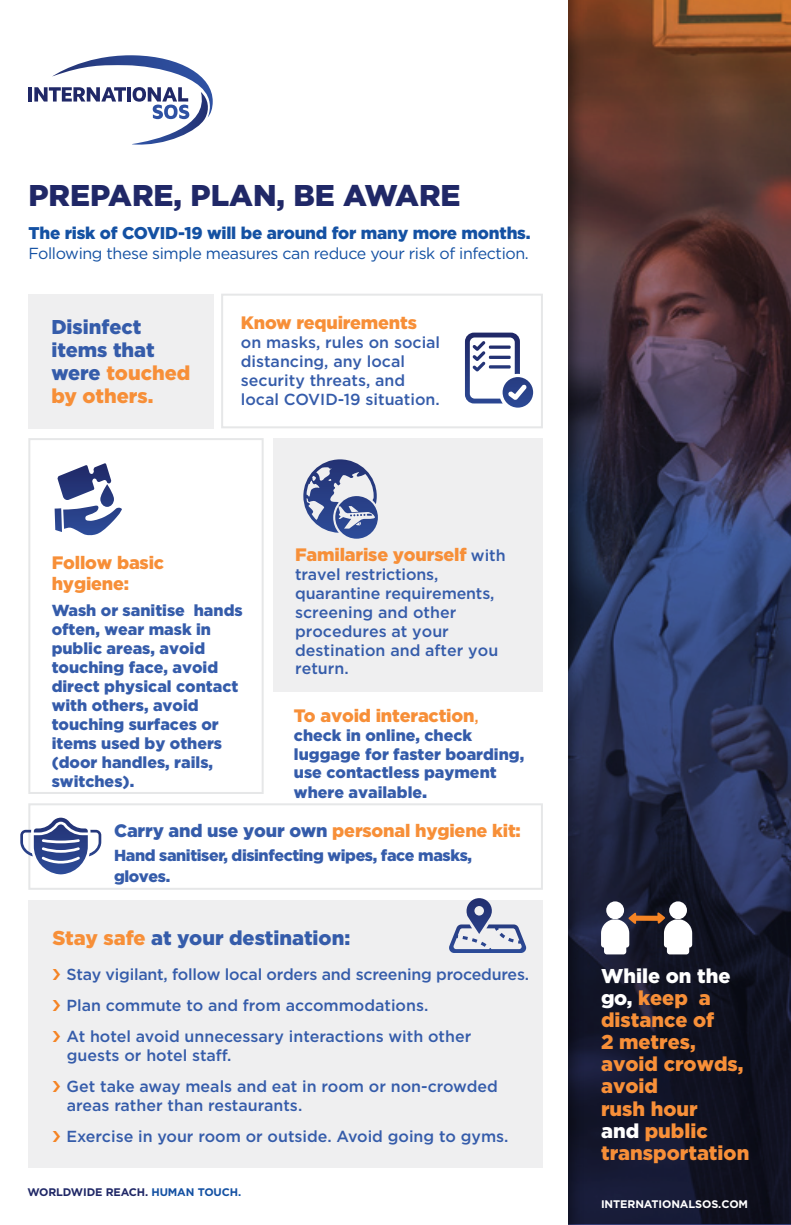
<style>
.page{position:relative;width:791px;height:1225px;background:#fff}
.page>*{position:absolute;margin:0;border:0;box-sizing:border-box;transform-origin:0 0}
.t1{font:900 30px "Gotham";color:#202867}
.t2{font:900 20px/22px "Gotham";color:#f78f38}
.t3{font:900 20px/23px "Gotham";color:#355caa}
.t4{font:900 18px/21.6px "Gotham";letter-spacing:-.01em;color:#f78f38}
.t5{font:900 17px "Gotham";letter-spacing:-.01em;color:#1451a3}
.t6{font:500 16px/18.9px "Gotham";color:#355caa}
.t7{font:900 16px/19px "Gotham";color:#355caa}
.t8{font:16px "Gotham";letter-spacing:-.025em;color:#1451a3}
.t9{font:900 16px/20.9px "Gotham";letter-spacing:-.025em;color:#355caa}
.t10{font:700 11px "Gotham";letter-spacing:-.01em;color:#202867}
.t11{font:700 11px "Gotham";letter-spacing:-.01em;color:#fff}
.s1{color:#f78f38}
.s2{font-weight:500;font-size:16px;color:#355caa}
.s3{font-weight:500;font-size:16px}
.s4{font-size:18px}
.s5{color:#355caa}
.s6{color:#1451a3}
.s7{color:#fff}
</style>
<div class="page">
<svg style="left:585px;top:0;width:206px;height:1225px;background:#362f41"></svg>
<div style="left:0;top:0;width:585px;height:1225px;background:#000;opacity:.4"></div>
<div style="left:0;top:0;width:567px;height:1225px;background:#fff"></div>
<hr style="left:28px;top:87px;width:4px;height:15px;background:#202867">
<svg style="left:34px;top:55px;width:179px;height:90px"></svg>
<div style="left:28px;top:294px;width:186px;height:135px;background:#efeff0"></div>
<div style="left:28px;top:899px;width:515px;height:268px;background:#efeff0"></div>
<div style="left:274px;top:438px;width:269px;height:254px;background:#efeff0"></div>
<div style="left:28px;top:803px;width:515px;height:86px;border:2px solid #e6e7e8"></div>
<div style="left:28px;top:438px;width:236px;height:356px;border:2px solid #e6e7e8"></div>
<svg style="left:55px;top:463px;width:67px;height:72px"></svg>
<svg style="left:20px;top:817px;width:81px;height:57px"></svg>
<svg style="left:448px;top:898px;width:78px;height:55px"></svg>
<svg style="left:601px;top:901px;width:91px;height:53px"></svg>
<svg style="left:303px;top:459px;width:75px;height:80px"></svg>
<div style="left:221px;top:294px;width:322px;height:134px;border:2px solid #e6e7e8"></div>
<svg style="left:465px;top:332px;width:68px;height:75px"></svg>
<h1 class="t1" style="left:28px;top:178px;width:434px">PREPARE, PLAN, BE AWARE</h1>
<p class="t5" style="left:28px;top:223px;width:504px">The risk of COVID-19 will be around for many more months.</p>
<p class="t8" style="left:28px;top:243px;width:502px">Following these simple measures can reduce your risk of infection.</p>
<p class="t3" style="left:51px;top:314px;width:141px">Disinfect items that were <span class="s1">touched by others.</span></p>
<p class="t4" style="left:241px;top:312px;width:178px">Know requirements</p>
<p class="t6" style="left:241px;top:333px;width:201px">on masks, rules on social distancing, any local security threats, and local COVID-19 situation.</p>
<p class="t4" style="left:295px;top:543px;width:212px">Familarise yourself <span class="s2">with</span></p>
<p class="t6" style="left:295px;top:564px;width:205px">travel restrictions, quarantine requirements, screening and other procedures at your destination and after you return.</p>
<p class="t4" style="left:294px;top:704px;width:186px">To avoid interaction<span class="s3">,</span></p>
<p class="t7" style="left:294px;top:726px;width:232px;line-height:18.4px">check in online, check luggage for faster boarding, use contactless payment</p>
<p class="t7" style="left:294px;top:782px;width:135px">where available<span class="s4">.</span></p>
<p class="t4" style="left:52px;top:551px;width:114px">Follow basic hygiene:</p>
<p class="t7" style="left:52px;top:600px;width:193px">Wash or sanitise hands often, wear mask in public areas, avoid touching face, avoid direct physical contact with others, avoid touching surfaces or items used by others (door handles, rails, switches).</p>
<p class="t4" style="left:114px;top:819px;width:408px"><span class="s5">Carry and use your own</span> personal hygiene kit:</p>
<p class="t9" style="left:114px;top:844px;width:359px">Hand sanitiser, disinfecting wipes, face masks, gloves.</p>
<p class="t3" style="left:52px;top:925px;width:299px"><span class="s1">Stay safe</span> at your destination:</p>
<p class="t6" style="left:67px;top:958px;width:464px;line-height:31px">Stay vigilant, follow local orders and screening procedures.<br>Plan commute to and from accommodations.<br>At hotel avoid unnecessary interactions with other</p>
<p class="t6" style="left:67px;top:1039px;width:433px;line-height:31px">guests or hotel staff.<br>Get take away meals and eat in room or non-crowded</p>
<p class="t6" style="left:67px;top:1089px;width:443px;line-height:31px">areas rather than restaurants.<br>Exercise in your room or outside. Avoid going to gyms.</p>
<p class="t10" style="left:27px;top:1185px;width:215px">WORLDWIDE REACH. <span class="s6">HUMAN TOUCH.</span></p>
<p class="t2" style="left:601px;top:965px;width:150px"><span class="s7">While on the go,</span> keep a distance of<br>2 metres, avoid crowds, avoid<br>rush hour<br><span class="s7">and</span> public transportation</p>
<p class="t11" style="left:601px;top:1197px;width:149px">INTERNATIONALSOS.COM</p>
</div>
